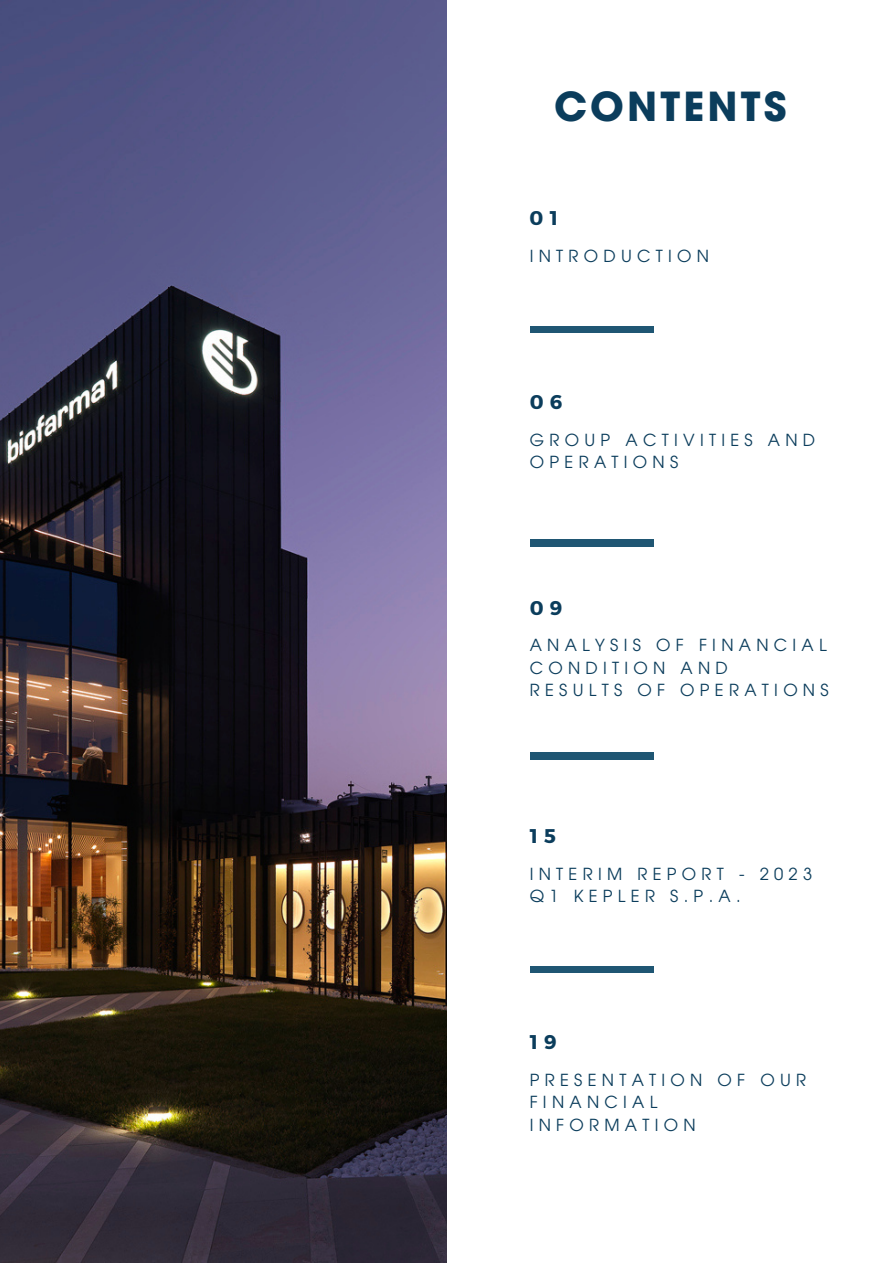
<style>
.page{position:relative;width:893px;height:1264px;background:#fff}
.page>*{position:absolute;margin:0;border:0;box-sizing:border-box;transform-origin:0 0}
.t1{font:700 39.6px "ITC Avant Garde Pro";letter-spacing:.08em;color:#0b3d5c}
.t2{font:700 19.8px "Montserrat";color:#0b3d5c}
.t3{font:16.5px/22.5px "ITC Avant Garde Pro";letter-spacing:.32em;color:#0b3d5c}
</style>
<div class="page">
<img style="left:0;top:0;width:446px;height:1262px">
<div style="left:529px;top:326px;width:124px;height:7px;background:#1f5673"></div>
<div style="left:529px;top:539px;width:124px;height:7px;background:#1f5673"></div>
<div style="left:529px;top:752px;width:124px;height:7px;background:#1f5673"></div>
<div style="left:529px;top:966px;width:124px;height:6px;background:#1f5673"></div>
<p class="t1" style="left:554px;top:91px;width:234px">CONTENTS</p>
<p class="t2" style="left:529px;top:205px;width:30px">0 1</p>
<p class="t3" style="left:529px;top:247px;width:181px">INTRODUCTION</p>
<p class="t2" style="left:529px;top:389px;width:34px">0 6</p>
<p class="t3" style="left:529px;top:430px;width:287px">GROUP ACTIVITIES AND<br>OPERATIONS</p>
<p class="t2" style="left:529px;top:594px;width:34px">0 9</p>
<p class="t3" style="left:529px;top:636px;width:300px">ANALYSIS OF FINANCIAL<br>CONDITION AND<br>RESULTS OF OPERATIONS</p>
<p class="t2" style="left:529px;top:823px;width:28px">1 5</p>
<p class="t3" style="left:529px;top:864px;width:284px">INTERIM REPORT - 2023<br>Q1 KEPLER S.P.A.</p>
<p class="t2" style="left:529px;top:1028px;width:29px">1 9</p>
<p class="t3" style="left:529px;top:1070px;width:278px">PRESENTATION OF OUR<br>FINANCIAL<br>INFORMATION</p>
</div>
